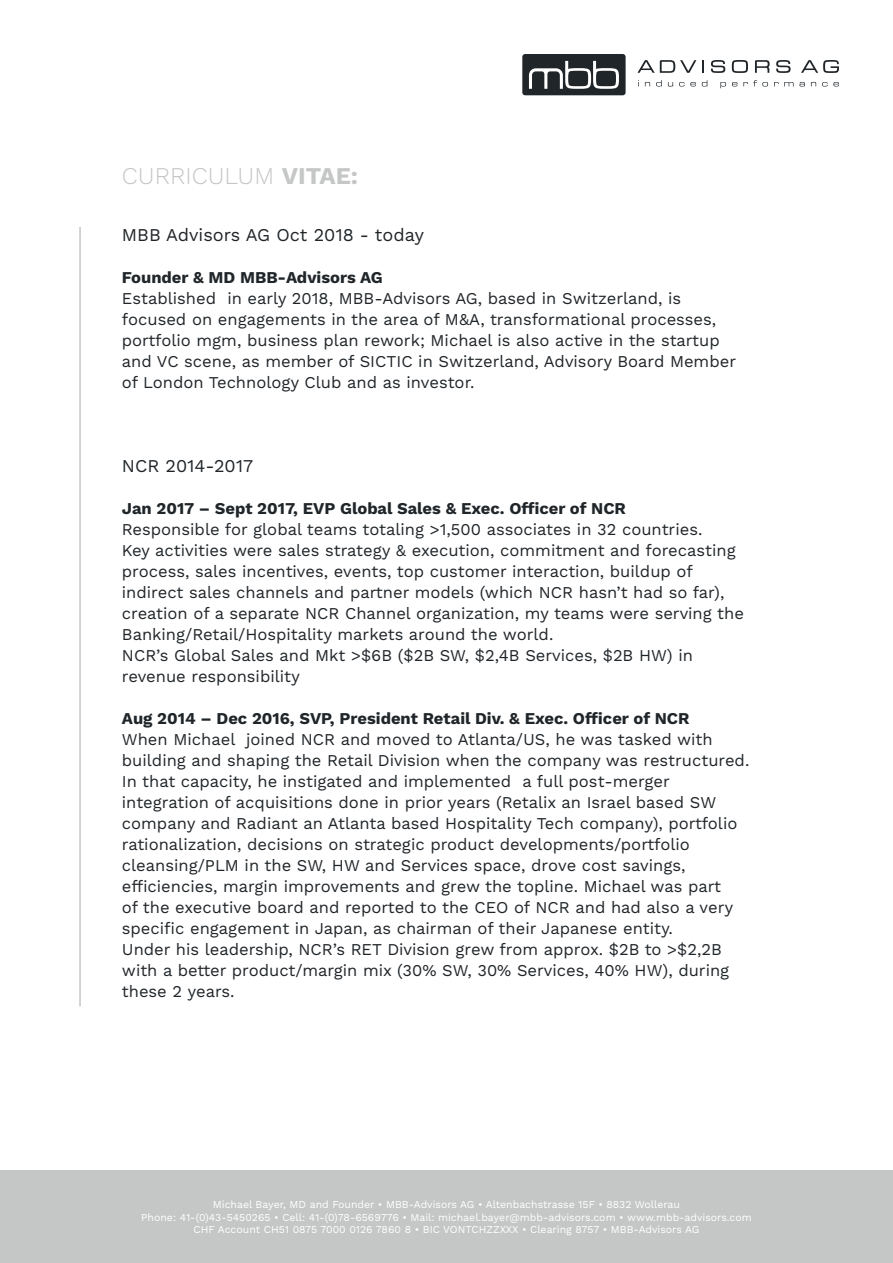
<style>
.page{position:relative;width:893px;height:1263px;background:#fff}
.page>*{position:absolute;margin:0;border:0;box-sizing:border-box;transform-origin:0 0}
.t1{font:300 24px "Work Sans";color:#c5c7c6}
.t2{font:18px "Work Sans";color:#202529}
.t3{font:16.5px/21px "Work Sans";color:#202529}
.t4{font:700 16.5px "Work Sans";color:#202529}
.t5{font:10.5px/12.6px "Work Sans";color:#fff;text-align:center}
.s1{font-weight:700}
</style>
<div class="page">
<svg style="left:656px;top:80px;width:6px;height:6px"></svg>
<svg style="left:668px;top:82px;width:5px;height:5px"></svg>
<svg style="left:679px;top:82px;width:17px;height:4px"></svg>
<svg style="left:702px;top:80px;width:5px;height:6px"></svg>
<svg style="left:720px;top:82px;width:6px;height:6px"></svg>
<svg style="left:732px;top:82px;width:5px;height:4px"></svg>
<svg style="left:743px;top:80px;width:25px;height:6px"></svg>
<svg style="left:774px;top:82px;width:31px;height:4px"></svg>
<svg style="left:822px;top:82px;width:17px;height:4px"></svg>
<svg style="left:637px;top:60px;width:59px;height:13px"></svg>
<svg style="left:702px;top:60px;width:2px;height:13px"></svg>
<svg style="left:711px;top:60px;width:14px;height:13px"></svg>
<svg style="left:732px;top:60px;width:16px;height:13px"></svg>
<svg style="left:755px;top:60px;width:15px;height:13px"></svg>
<svg style="left:776px;top:60px;width:15px;height:13px"></svg>
<svg style="left:801px;top:60px;width:38px;height:13px"></svg>
<svg style="left:522px;top:54px;width:104px;height:41px;background:#474b4e"></svg>
<div style="left:0;top:1170px;width:893px;height:93px;background:#c5c7c6"></div>
<hr style="left:79px;top:227px;width:2px;height:779px;background:#c5c7c6">
<p class="t1" style="left:122px;top:162px;width:238px">CURRICULUM <span class="s1">VITAE:</span></p>
<p class="t2" style="left:122px;top:224px;width:304px">MBB Advisors AG Oct 2018 - today</p>
<p class="t4" style="left:122px;top:267px;width:262px">Founder &amp; MD MBB-Advisors AG</p>
<p class="t3" style="left:122px;top:288px;width:616px">Established in early 2018, MBB-Advisors AG, based in Switzerland, is focused on engagements in the area of M&amp;A, transformational processes, portfolio mgm, business plan rework; Michael is also active in the startup and VC scene, as member of SICTIC in Switzerland, Advisory Board Member of London Technology Club and as investor.</p>
<p class="t2" style="left:122px;top:455px;width:133px">NCR 2014-2017</p>
<p class="t4" style="left:122px;top:498px;width:506px">Jan 2017 – Sept 2017, EVP Global Sales &amp; Exec. Officer of NCR</p>
<p class="t3" style="left:122px;top:519px;width:623px">Responsible for global teams totaling &gt;1,500 associates in 32 countries.<br>Key activities were sales strategy &amp; execution, commitment and forecasting process, sales incentives, events, top customer interaction, buildup of indirect sales channels and partner models (which NCR hasn’t had so far), creation of a separate NCR Channel organization, my teams were serving the Banking/Retail/Hospitality markets around the world.</p>
<p class="t3" style="left:122px;top:645px;width:573px">NCR’s Global Sales and Mkt &gt;$6B ($2B SW, $2,4B Services, $2B HW) in revenue responsibility</p>
<p class="t4" style="left:122px;top:708px;width:569px">Aug 2014 – Dec 2016, SVP, President Retail Div. &amp; Exec. Officer of NCR</p>
<p class="t3" style="left:122px;top:729px;width:629px">When Michael joined NCR and moved to Atlanta/US, he was tasked with building and shaping the Retail Division when the company was restructured.<br>In that capacity, he instigated and implemented a full post-merger integration of acquisitions done in prior years (Retalix an Israel based SW company and Radiant an Atlanta based Hospitality Tech company), portfolio rationalization, decisions on strategic product developments/portfolio cleansing/PLM in the SW, HW and Services space, drove cost savings, efficiencies, margin improvements and grew the topline. Michael was part<br>of the executive board and reported to the CEO of NCR and had also a very specific engagement in Japan, as chairman of their Japanese entity.</p>
<p class="t3" style="left:122px;top:939px;width:609px">Under his leadership, NCR’s RET Division grew from approx. $2B to &gt;$2,2B with a better product/margin mix (30% SW, 30% Services, 40% HW), during these 2 years.</p>
<p class="t5" style="left:141px;top:1198px;width:612px">Michael Bayer, MD and Founder • MBB-Advisors AG • Altenbachstrasse 15F • 8832 Wollerau<br>Phone: 41-(0)43-5450265 • Cell: 41-(0)78-6569776 • Mail: michael.bayer@mbb-advisors.com • www.mbb-advisors.com<br>CHF Account CH51 0875 7000 0126 7860 8 • BIC VONTCHZZXXX • Clearing 8757 • MBB-Advisors AG</p>
</div>
